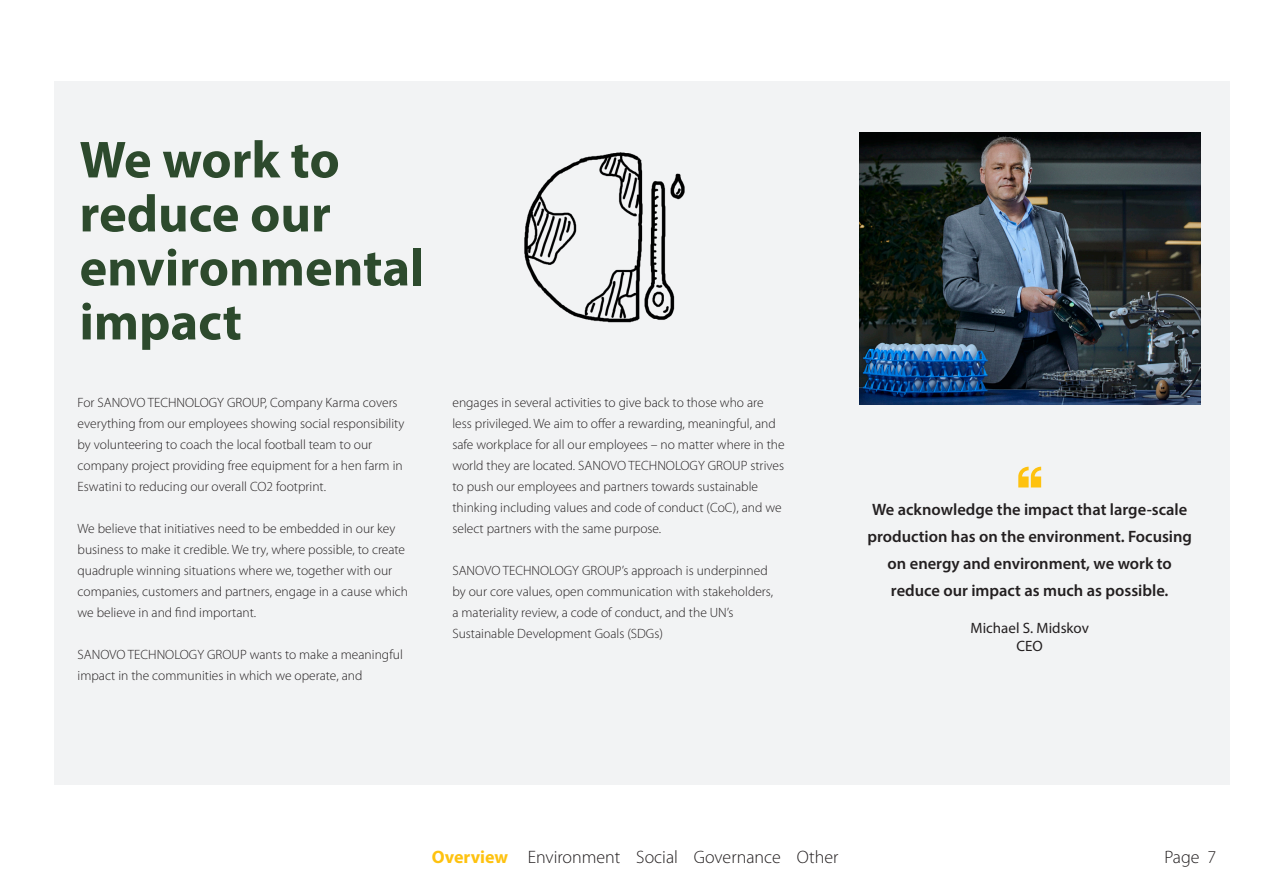
<style>
.page{position:relative;width:1263px;height:893px;background:#fff}
.page>*{position:absolute;margin:0;border:0;box-sizing:border-box;transform-origin:0 0}
.Heading_1{font:700 52.5px/54px "Myriad Pro";color:#2d4a2d}
.t1{font:300 18px "Myriad Pro";color:#231f20}
.Quotes{font:600 16.5px/27px "Myriad Pro";color:#231f20;text-align:center}
.Heading_1-2{font:15px "Myriad Pro";color:#231f20}
.Quotes-2{font:300 13.5px/21px "Myriad Pro";color:#231f20}
.s1{font-weight:700;color:#fec210}
</style>
<div class="page">
<div style="left:54px;top:81px;width:1175px;height:703px;background:#f2f3f4"></div>
<img style="left:859px;top:133px;width:341px;height:272px">
<svg style="left:1018px;top:467px;width:23px;height:20px"></svg>
<img style="left:524px;top:152px;width:161px;height:171px">
<p class="Heading_1" style="left:80px;top:131px;width:347px">We work to reduce our environmental impact</p>
<p class="Quotes-2" style="left:78px;top:392px;width:328px">For SANOVO TECHNOLOGY GROUP, Company Karma covers everything from our employees showing social responsibility by volunteering to coach the local football team to our company project providing free equipment for a hen farm in Eswatini to reducing our overall CO2 footprint.</p>
<p class="Quotes-2" style="left:78px;top:518px;width:332px">We believe that initiatives need to be embedded in our key business to make it credible. We try, where possible, to create quadruple winning situations where we, together with our companies, customers and partners, engage in a cause which we believe in and find important.</p>
<p class="Quotes-2" style="left:78px;top:644px;width:327px">SANOVO TECHNOLOGY GROUP wants to make a meaningful impact in the communities in which we operate, and</p>
<p class="Quotes-2" style="left:452px;top:392px;width:334px">engages in several activities to give back to those who are less privileged. We aim to offer a rewarding, meaningful, and safe workplace for all our employees – no matter where in the world they are located. SANOVO TECHNOLOGY GROUP strives to push our employees and partners towards sustainable thinking including values and code of conduct (CoC), and we select partners with the same purpose.</p>
<p class="Quotes-2" style="left:452px;top:560px;width:322px">SANOVO TECHNOLOGY GROUP’s approach is underpinned by our core values, open communication with stakeholders, a materiality review, a code of conduct, and the UN’s Sustainable Development Goals (SDGs)</p>
<p class="Quotes" style="left:867px;top:496px;width:326px">We acknowledge the impact that large-scale production has on the environment. Focusing on energy and environment, we work to reduce our impact as much as possible.</p>
<p class="Heading_1-2" style="left:970px;top:619px;width:120px">Michael S. Midskov</p>
<p class="Heading_1-2" style="left:1016px;top:637px;width:28px">CEO</p>
<p class="t1" style="left:432px;top:847px;width:408px"><span class="s1">Overview</span> Environment Social Governance Other</p>
<h2 class="t1" style="left:1164px;top:847px;width:53px">Page 7</h2>
</div>
